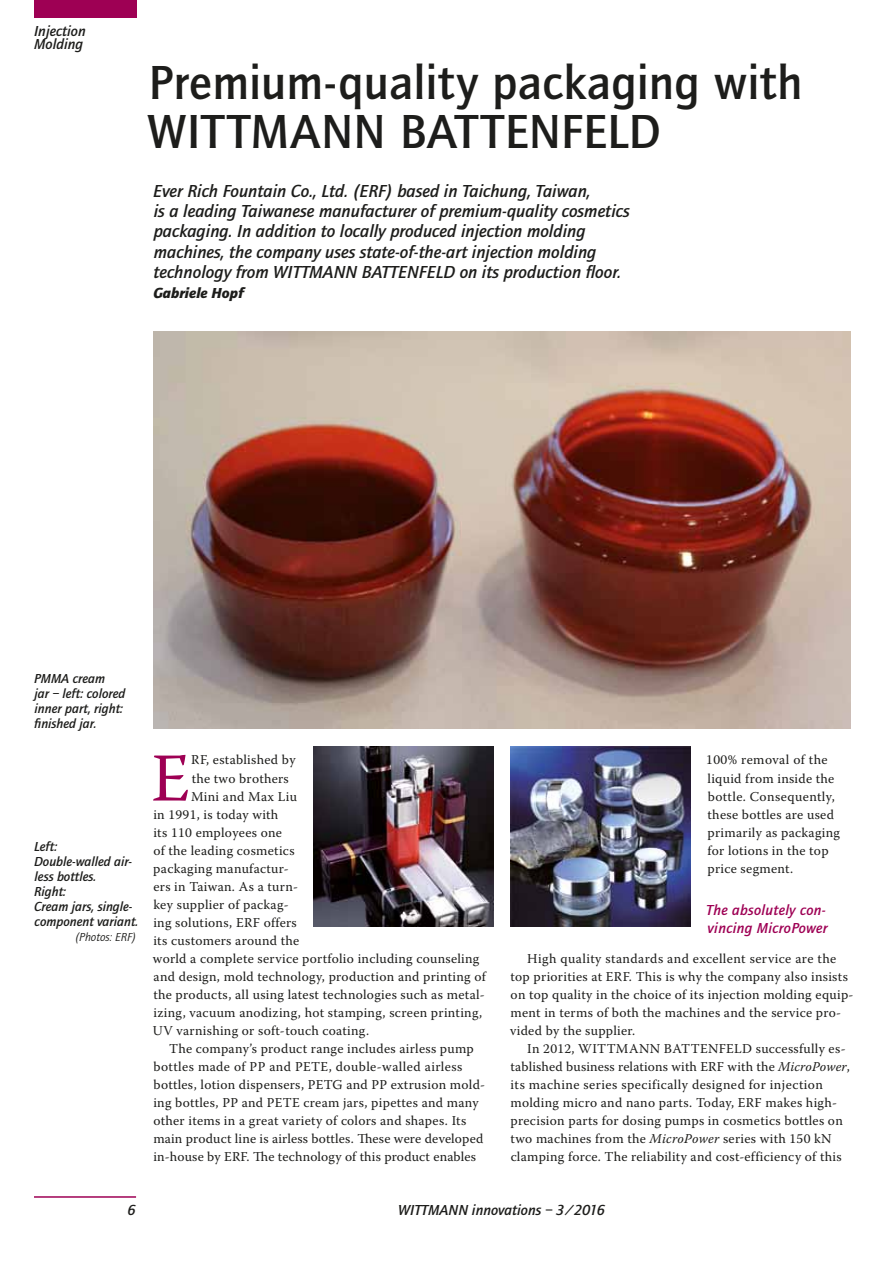
<style>
.page{position:relative;width:893px;height:1263px;background:#fff}
.page>*{position:absolute;margin:0;border:0;box-sizing:border-box;transform-origin:0 0}
.t1{font:68.25px "Warnock Pro";color:#9e0054}
.t2{font:500 49.5px/49.5px "Quay Sans";letter-spacing:.005em;color:#1d1d1b}
.t3{font:italic 500 18px/20.2px "Quay Sans";color:#1d1d1b}
.t4{font:italic 500 15px/13.5px "Quay Sans";color:#1d1d1b}
.t5{font:italic 500 15px/18px "Quay Sans";letter-spacing:.02em;color:#9e0054}
.t6{font:italic 900 15px "Quay Sans";color:#1d1d1b}
.t7{font:13.5px/18px "Warnock Pro";letter-spacing:.02em;color:#1d1d1b}
.t8{font:italic 500 13.5px/15px "Quay Sans";color:#1d1d1b}
.t9{font:italic 12px "Quay Sans";color:#1d1d1b}
.s1{font-style:italic}
</style>
<div class="page">
<div style="left:34px;top:0;width:102px;height:18px;background:#9e0054"></div>
<hr style="left:34px;top:1196px;width:102px;height:2px;background:#9e0054">
<img style="left:510px;top:746px;width:180px;height:181px">
<img style="left:153px;top:332px;width:697px;height:396px">
<img style="left:313px;top:746px;width:180px;height:181px">
<p class="t4" style="left:34px;top:24px;width:53px">Injection<br>Molding</p>
<h2 class="t2" style="left:147px;top:58px;width:657px">Premium-quality packaging with<br>WITTMANN BATTENFELD</h2>
<p class="t3" style="left:153px;top:181px;width:478px">Ever Rich Fountain Co., Ltd. (ERF) based in Taichung, Taiwan,<br>is a leading Taiwanese manufacturer of premium-quality cosmetics packaging. In addition to locally produced injection molding machines, the company uses state-of-the-art injection molding technology from WITTMANN BATTENFELD on its production floor.</p>
<p class="t6" style="left:153px;top:284px;width:92px">Gabriele Hopf</p>
<p class="t8" style="left:34px;top:671px;width:93px">PMMA cream<br>jar – left: colored inner part, right: finished jar.</p>
<p class="t8" style="left:34px;top:839px;width:106px">Left:<br>Double-walled air&shy;less bottles.<br>Right:<br>Cream jars, single&shy;component variant.</p>
<p class="t9" style="left:75px;top:930px;width:63px">(Photos: ERF)</p>
<h1 class="t1" style="left:151px;top:737px;width:40px">E</h1>
<p class="t7" style="left:191px;top:751px;width:106px">RF, established by</p>
<p class="t7" style="left:192px;top:769px;width:99px">the two brothers</p>
<p class="t7" style="left:191px;top:787px;width:108px">Mini and Max Liu</p>
<p class="t7" style="left:153px;top:805px;width:126px">in 1991, is today with</p>
<p class="t7" style="left:153px;top:823px;width:130px">its 110 employees one</p>
<p class="t7" style="left:153px;top:841px;width:143px">of the leading cosmetics</p>
<p class="t7" style="left:153px;top:859px;width:137px">packaging manufactur-</p>
<p class="t7" style="left:153px;top:877px;width:146px">ers in Taiwan. As a turn-</p>
<p class="t7" style="left:153px;top:895px;width:137px">key supplier of packag-</p>
<p class="t7" style="left:153px;top:913px;width:145px">ing solutions, ERF offers</p>
<p class="t7" style="left:153px;top:931px;width:147px">its customers around the</p>
<p class="t7" style="left:153px;top:949px;width:328px">world a complete service portfolio including counseling</p>
<p class="t7" style="left:154px;top:967px;width:334px">and design, mold technology, production and printing of</p>
<p class="t7" style="left:153px;top:985px;width:333px">the products, all using latest technologies such as metal-</p>
<p class="t7" style="left:153px;top:1003px;width:330px">izing, vacuum anodizing, hot stamping, screen printing,</p>
<p class="t7" style="left:153px;top:1021px;width:218px">UV varnishing or soft-touch coating.</p>
<p class="t7" style="left:169px;top:1039px;width:306px">The company’s product range includes airless pump</p>
<p class="t7" style="left:153px;top:1057px;width:310px">bottles made of PP and PETE, double-walled airless</p>
<p class="t7" style="left:153px;top:1075px;width:333px">bottles, lotion dispensers, PETG and PP extrusion mold-</p>
<p class="t7" style="left:153px;top:1093px;width:327px">ing bottles, PP and PETE cream jars, pipettes and many</p>
<p class="t7" style="left:153px;top:1111px;width:314px">other items in a great variety of colors and shapes. Its</p>
<p class="t7" style="left:153px;top:1129px;width:332px">main product line is airless bottles. These were developed</p>
<p class="t7" style="left:153px;top:1147px;width:324px">in-house by ERF. The technology of this product enables</p>
<p class="t7" style="left:706px;top:751px;width:135px">100% removal of the liquid from inside the bottle. Consequently, these bottles are used primarily as packaging for lotions in the top price segment.</p>
<p class="t5" style="left:706px;top:901px;width:123px">The absolutely con&shy;vincing MicroPower</p>
<p class="t7" style="left:510px;top:949px;width:345px;text-indent:17px">High quality standards and excellent service are the top priorities at ERF. This is why the company also insists on top quality in the choice of its injection molding equip&shy;ment in terms of both the machines and the service pro&shy;vided by the supplier.</p>
<p class="t7" style="left:510px;top:1039px;width:341px;text-indent:17px">In 2012, WITTMANN BATTENFELD successfully es&shy;tablished business relations with ERF with the <span class="s1">MicroPower</span>, its machine series specifically designed for injection molding micro and nano parts. Today, ERF makes high&shy;precision parts for dosing pumps in cosmetics bottles on two machines from the <span class="s1">MicroPower</span> series with 150 kN clamping force. The reliability and cost-efficiency of this</p>
<p class="t4" style="left:127px;top:1203px;width:10px">6</p>
<p class="t4" style="left:398px;top:1203px;width:208px">WITTMANN innovations – 3/2016</p>
</div>
